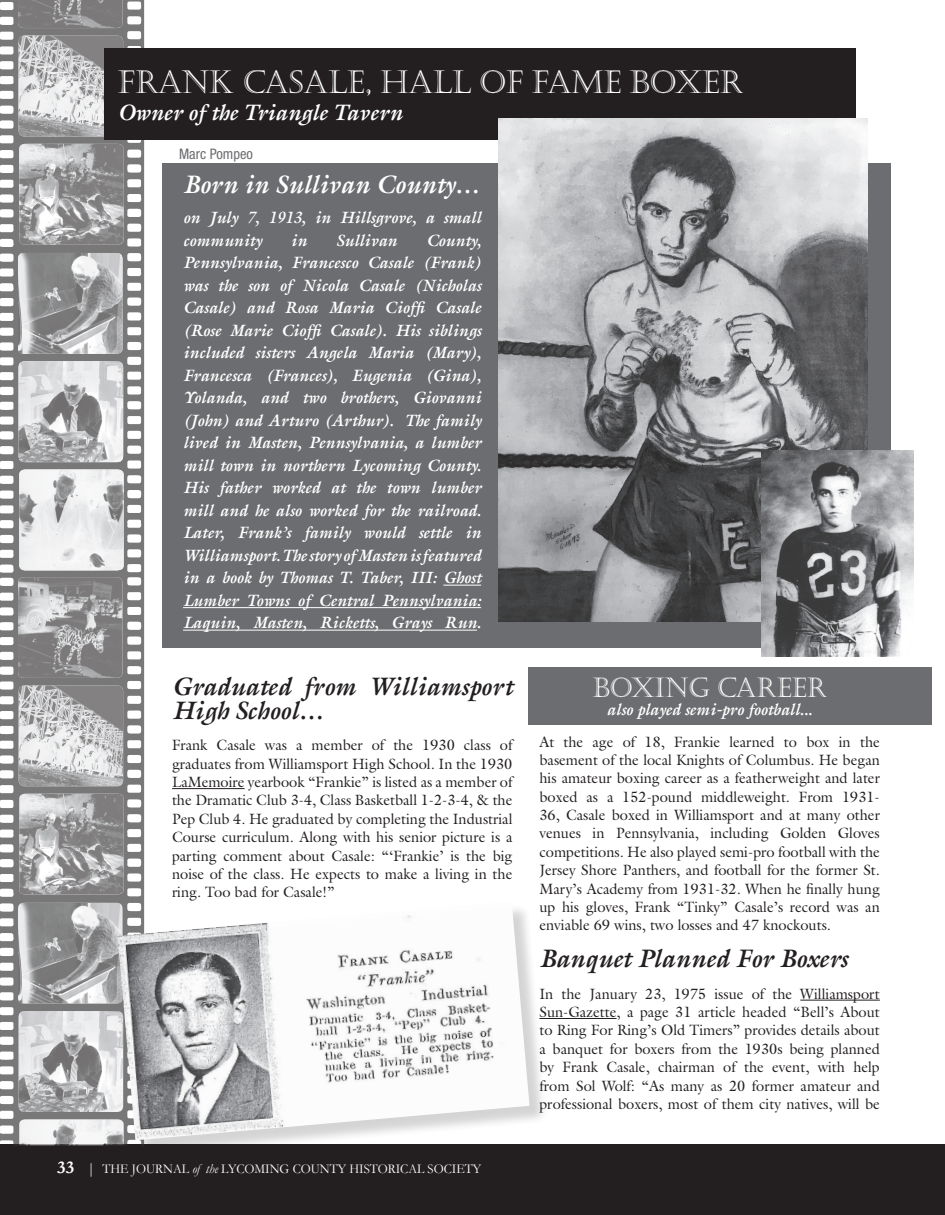
<style>
.page{position:relative;width:945px;height:1215px;background:#fff}
.page>*{position:absolute;margin:0;border:0;box-sizing:border-box;transform-origin:0 0}
.t1{font:31.5px "Castellar";color:#fff}
.t2{font:27px "Castellar";color:#fff}
.t3{font:italic 700 25.5px/24px "Galliard";color:#231f20}
.t4{font:italic 700 25.5px "Galliard";color:#fff}
.t5{font:italic 700 22.5px "Galliard";color:#fff}
.t6{font:italic 700 16.5px/22.5px "Galliard";color:#fff}
.t7{font:15px/18.3px "Galliard";color:#231f20;text-align:justify}
.t8{font:condensed 14.55px "Helvetica Neue";color:#6c6d70}
.t9{font:13.5px "Garamond";color:#fff;scale:.95 1}
.s1{font-weight:700;font-size:18px}
.s2{font-size:15px}
.s3{font-style:italic}
</style>
<div class="page">
<div style="left:0;top:1145px;width:945px;height:70px;background:#231f20"></div>
<svg style="left:0;top:0;width:144px;height:1145px"></svg>
<img style="left:19px;top:36px;width:104px;height:101px">
<img style="left:18px;top:0;width:105px;height:28px">
<img style="left:19px;top:144px;width:105px;height:101px">
<img style="left:18px;top:253px;width:105px;height:101px">
<img style="left:19px;top:361px;width:104px;height:101px">
<img style="left:19px;top:469px;width:105px;height:101px">
<div style="left:528px;top:667px;width:404px;height:57px;background:#6c6d70"></div>
<div style="left:162px;top:164px;width:729px;height:484px;background:#6c6d70"></div>
<hr style="left:172px;top:788px;width:73px;height:1px;background:#231f20">
<hr style="left:800px;top:1000px;width:80px;height:1px;background:#231f20">
<hr style="left:539px;top:1018px;width:78px;height:1px;background:#231f20">
<div style="left:104px;top:48px;width:752px;height:92px;background:#231f20"></div>
<hr style="left:443px;top:585px;width:38px;height:1px;background:#fff">
<hr style="left:183px;top:607px;width:298px;height:1px;background:#fff">
<hr style="left:183px;top:630px;width:294px;height:1px;background:#fff">
<img style="left:498px;top:118px;width:369px;height:503px">
<div style="left:120px;top:904px;width:427px;height:255px;background:#231f20;opacity:.19"></div>
<img style="left:118px;top:901px;width:412px;height:239px">
<img style="left:761px;top:451px;width:153px;height:206px">
<p class="t1" style="left:118px;top:66px;width:627px">FRANK CASALE, HALL OF FAME BOXER</p>
<p class="t5" style="left:118px;top:99px;width:286px">Owner of the Triangle Tavern</p>
<p class="t8" style="left:179px;top:145px;width:75px">Marc Pompeo</p>
<p class="t4" style="left:183px;top:168px;width:298px">Born in Sullivan County…</p>
<p class="t6" style="left:183px;top:206px;width:300px">on July 7, 1913, in Hillsgrove, a small community</p>
<p class="t6" style="left:291px;top:229px;width:18px">in</p>
<p class="t6" style="left:336px;top:229px;width:63px">Sullivan</p>
<p class="t6" style="left:183px;top:229px;width:300px;text-align:justify;text-indent:243px">County, Pennsylvania, Francesco Casale (Frank) was the son of Nicola Casale (Nicholas Casale) and Rosa Maria Cioffi Casale (Rose Marie Cioffi Casale). His siblings included sisters Angela Maria (Mary), Francesca (Frances), Eugenia (Gina), Yolanda, and two brothers, Giovanni (John) and Arturo (Arthur). The family lived in Masten, Pennsylvania, a lumber mill town in northern Lycoming County.<br>His father worked at the town lumber mill and he also worked for the railroad.<br>Later, Frank’s family would settle in Williamsport. The story of Masten is featured in a book by Thomas T. Taber, III: Ghost Lumber Towns of Central Pennsylvania:<br>Laquin, Masten, Ricketts, Grays Run.</p>
<p class="t3" style="left:172px;top:674px;width:342px">Graduated from Williamsport<br>High School…</p>
<p class="t7" style="left:172px;top:736px;width:342px">Frank Casale was a member of the 1930 class of graduates from Williamsport High School. In the 1930<br>LaMemoire yearbook “Frankie” is listed as a member of the Dramatic Club 3-4, Class Basketball 1-2-3-4, &amp; the Pep Club 4. He graduated by completing the Industrial Course curriculum. Along with his senior picture is a parting comment about Casale: “‘Frankie’ is the big noise of the class. He expects to make a living in the ring. Too bad for Casale!”</p>
<p class="t9" style="left:57px;top:1160px;width:448px"><span class="s1">33</span> <span class="s2">|</span> THE JOURNAL <span class="s3">of the</span> LYCOMING COUNTY HISTORICAL SOCIETY</p>
<p class="t2" style="left:592px;top:674px;width:236px">BOXING CAREER</p>
<p class="t6" style="left:607px;top:698px;width:207px">also played semi-pro football...</p>
<p class="t7" style="left:539px;top:732px;width:342px">At the age of 18, Frankie learned to box in the basement of the local Knights of Columbus. He began his amateur boxing career as a featherweight and later boxed as a 152-pound middleweight. From 1931- 36, Casale boxed in Williamsport and at many other venues in Pennsylvania, including Golden Gloves competitions. He also played semi-pro football with the Jersey Shore Panthers, and football for the former St.<br>Mary’s Academy from 1931-32. When he finally hung up his gloves, Frank “Tinky” Casale’s record was an enviable 69 wins, two losses and 47 knockouts.</p>
<p class="t3" style="left:539px;top:946px;width:310px">Banquet Planned For Boxers</p>
<p class="t7" style="left:539px;top:984px;width:342px">In the January 23, 1975 issue of the Williamsport Sun-Gazette, a page 31 article headed “Bell’s About to Ring For Ring’s Old Timers” provides details about a banquet for boxers from the 1930s being planned by Frank Casale, chairman of the event, with help from Sol Wolf: “As many as 20 former amateur and professional boxers, most of them city natives, will be</p>
</div>
